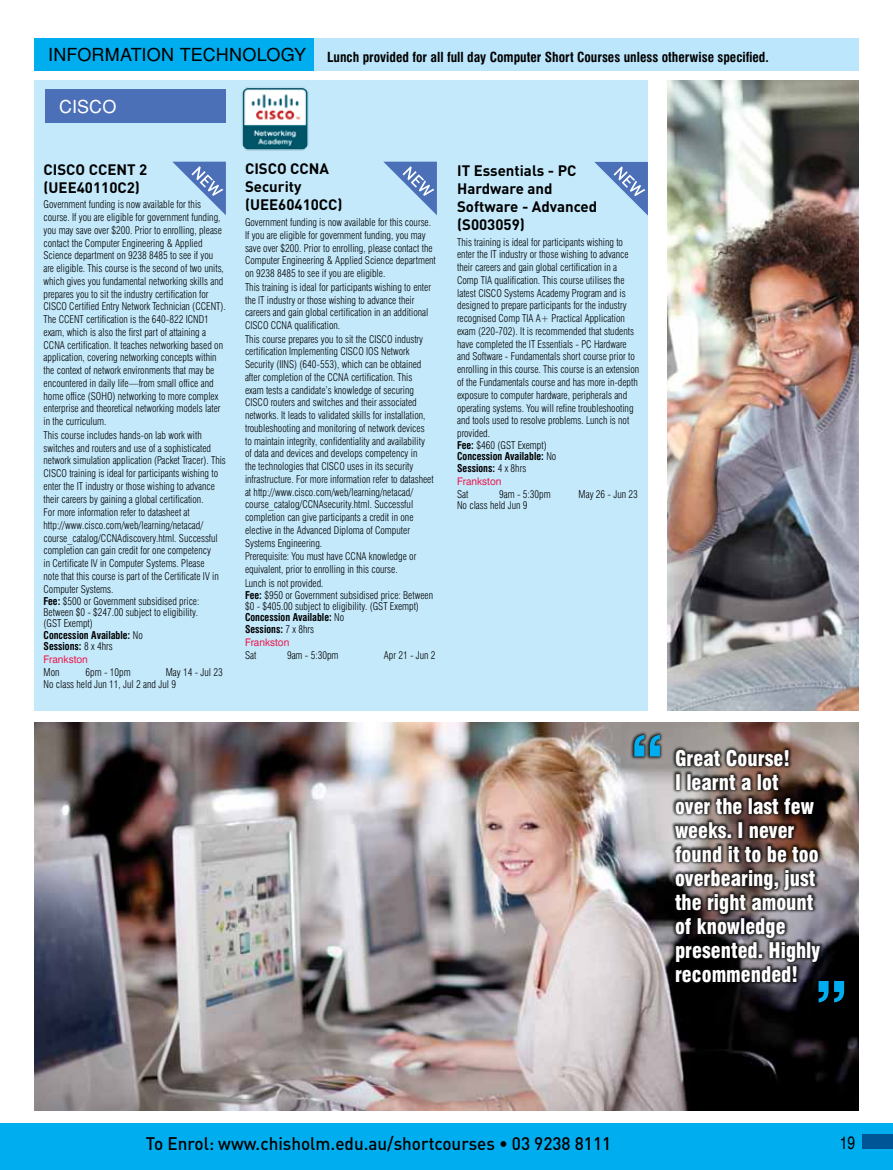
<style>
.page{position:relative;width:893px;height:1170px;background:#fff}
.page>*{position:absolute;margin:0;border:0;box-sizing:border-box;transform-origin:0 0}
.t1{font:900 condensed 69px "Swiss 721 BT";color:#00aeef;scale:.95 1}
.t2{font:900 condensed 21px/24px "Swiss 721 BT";color:#fff;scale:.95 1}
.t3{font:500 18px "DIN";color:#000;scale:.95 1}
.t4{font:18px "Helvetica";letter-spacing:.005em;color:#fff}
.t5{font:condensed 18px "Helvetica";color:#000;scale:.95 1}
.t6{font:700 15px/18px "DIN";color:#000}
.t7{font:700 condensed 13.5px "Swiss 721 BT";color:#000}
.t8{font:300 condensed 10.5px/12.6px "Swiss 721 BT";color:#000;scale:.95 1}
.t9{font:10.5px "Swiss 721 BT";color:#ed174d;scale:.95 1}
.s1{font-family:"Helvetica";font-weight:400;font-stretch:normal;font-size:18px}
.s2{font-weight:700}
</style>
<div class="page">
<div style="left:0;top:1123px;width:893px;height:46px;background:#00aeef"></div>
<div style="left:862px;top:1134px;width:31px;height:15px;background:#005596"></div>
<img style="left:34px;top:722px;width:825px;height:388px">
<div style="left:34px;top:80px;width:614px;height:630px;background:#c4e9fb"></div>
<svg style="left:594px;top:162px;width:54px;height:53px"></svg>
<svg style="left:173px;top:162px;width:53px;height:53px"></svg>
<svg style="left:384px;top:162px;width:53px;height:53px"></svg>
<img style="left:242px;top:87px;width:67px;height:64px">
<div style="left:671px;top:745px;width:153px;height:240px;background:#000;opacity:.75"></div>
<div style="left:630px;top:731px;width:34px;height:29px;background:#000;opacity:.75"></div>
<div style="left:814px;top:976px;width:33px;height:29px;background:#000"></div>
<img style="left:667px;top:80px;width:192px;height:630px">
<div style="left:46px;top:89px;width:180px;height:33px;background:#4b70b7"></div>
<div style="left:35px;top:38px;width:279px;height:33px;background:#00aeef"></div>
<div style="left:314px;top:38px;width:545px;height:33px;background:#bce6fb"></div>
<p class="t7" style="left:48px;top:49px;width:722px"><span class="s1">INFORMATION TECHNOLOGY</span> Lunch provided for all full day Computer Short Courses unless otherwise specified.</p>
<h3 class="t4" style="left:59px;top:96px;width:59px">CISCO</h3>
<h3 class="t6" style="left:44px;top:159px;width:105px">CISCO CCENT 2 (UEE40110C2)</h3>
<p class="t8" style="left:44px;top:198px;width:193px">Government funding is now available for this course. If you are eligible for government funding, you may save over $200. Prior to enrolling, please contact the Computer Engineering &amp; Applied Science department on 9238 8485 to see if you are eligible. This course is the second of two units, which gives you fundamental networking skills and prepares you to sit the industry certification for CISCO Certified Entry Network Technician (CCENT).<br>The CCENT certification is the 640-822 ICND1 exam, which is also the first part of attaining a CCNA certification. It teaches networking based on application, covering networking concepts within the context of network environments that may be encountered in daily life—from small office and home office (SOHO) networking to more complex enterprise and theoretical networking models later in the curriculum.<br>This course includes hands-on lab work with switches and routers and use of a sophisticated network simulation application (Packet Tracer). This CISCO training is ideal for participants wishing to enter the IT industry or those wishing to advance their careers by gaining a global certification.<br>For more information refer to datasheet at http://www.cisco.com/web/learning/netacad/ course_catalog/CCNAdiscovery.html. Successful completion can gain credit for one competency<br>in Certificate IV in Computer Systems. Please<br>note that this course is part of the Certificate IV in Computer Systems.<br><span class="s2">Fee:</span> $500 or Government subsidised price:<br>Between $0 - $247.00 subject to eligibility.<br>(GST Exempt)<br><span class="s2">Concession Available:</span> No<br><span class="s2">Sessions:</span> 8 x 4hrs</p>
<p class="t9" style="left:44px;top:653px;width:48px">Frankston</p>
<p class="t8" style="left:44px;top:666px;width:18px">Mon</p>
<p class="t8" style="left:86px;top:666px;width:49px">6pm - 10pm</p>
<p class="t8" style="left:44px;top:667px;width:190px;line-height:11.2px;text-indent:122px">May 14 - Jul 23<br>No class held Jun 11, Jul 2 and Jul 9</p>
<h3 class="t6" style="left:245px;top:159px;width:99px">CISCO CCNA<br>Security (UEE60410CC)</h3>
<p class="t8" style="left:245px;top:216px;width:202px">Government funding is now available for this course.<br>If you are eligible for government funding, you may save over $200. Prior to enrolling, please contact the Computer Engineering &amp; Applied Science department on 9238 8485 to see if you are eligible.<br>This training is ideal for participants wishing to enter the IT industry or those wishing to advance their careers and gain global certification in an additional CISCO CCNA qualification.<br>This course prepares you to sit the CISCO industry certification Implementing CISCO IOS Network Security (IINS) (640-553), which can be obtained after completion of the CCNA certification. This<br>exam tests a candidate’s knowledge of securing CISCO routers and switches and their associated networks. It leads to validated skills for installation, troubleshooting and monitoring of network devices<br>to maintain integrity, confidentiality and availability<br>of data and devices and develops competency in<br>the technologies that CISCO uses in its security infrastructure. For more information refer to datasheet at http://www.cisco.com/web/learning/netacad/ course_catalog/CCNAsecurity.html. Successful completion can give participants a credit in one elective in the Advanced Diploma of Computer Systems Engineering.<br>Prerequisite: You must have CCNA knowledge or equivalent, prior to enrolling in this course.<br>Lunch is not provided.</p>
<p class="t8" style="left:245px;top:589px;width:199px;line-height:11.2px"><span class="s2">Fee:</span> $950 or Government subsidised price: Between $0 - $405.00 subject to eligibility. (GST Exempt)<br><span class="s2">Concession Available:</span> No<br><span class="s2">Sessions:</span> 7 x 8hrs</p>
<p class="t9" style="left:245px;top:636px;width:48px">Frankston</p>
<p class="t8" style="left:245px;top:649px;width:13px">Sat</p>
<p class="t8" style="left:287px;top:649px;width:56px">9am - 5:30pm</p>
<p class="t8" style="left:384px;top:649px;width:56px">Apr 21 - Jun 2</p>
<h3 class="t6" style="left:457px;top:161px;width:142px">IT Essentials - PC<br>Hardware and<br>Software - Advanced (S003059)</h3>
<p class="t8" style="left:457px;top:235px;width:193px">This training is ideal for participants wishing to enter the IT industry or those wishing to advance their careers and gain global certification in a Comp TIA qualification. This course utilises the latest CISCO Systems Academy Program and is designed to prepare participants for the industry recognised Comp TIA A+ Practical Application exam (220-702). It is recommended that students have completed the IT Essentials - PC Hardware and Software - Fundamentals short course prior to enrolling in this course. This course is an extension of the Fundamentals course and has more in-depth exposure to computer hardware, peripherals and operating systems. You will refine troubleshooting and tools used to resolve problems. Lunch is not provided.<br><span class="s2">Fee:</span> $460 (GST Exempt)<br><span class="s2">Concession Available:</span> No<br><span class="s2">Sessions:</span> 4 x 8hrs</p>
<p class="t9" style="left:457px;top:475px;width:48px">Frankston</p>
<p class="t8" style="left:457px;top:488px;width:13px">Sat</p>
<p class="t8" style="left:499px;top:488px;width:56px">9am - 5:30pm</p>
<p class="t8" style="left:579px;top:488px;width:64px">May 26 - Jun 23</p>
<p class="t8" style="left:457px;top:499px;width:76px">No class held Jun 9</p>
<h1 class="t1" style="left:630px;top:721px;width:37px">“</h1>
<h2 class="t2" style="left:675px;top:745px;width:154px">Great Course!<br>I learnt a lot<br>over the last few weeks. I never found it to be too overbearing, just the right amount of knowledge presented. Highly recommended!</h2>
<h1 class="t1" style="left:848px;top:1015px;width:37px;rotate:-180deg">“</h1>
<h3 class="t3" style="left:146px;top:1131px;width:491px">To Enrol: www.chisholm.edu.au/shortcourses • 03 9238 8111</h3>
<h3 class="t5" style="left:840px;top:1131px;width:18px">19</h3>
</div>
